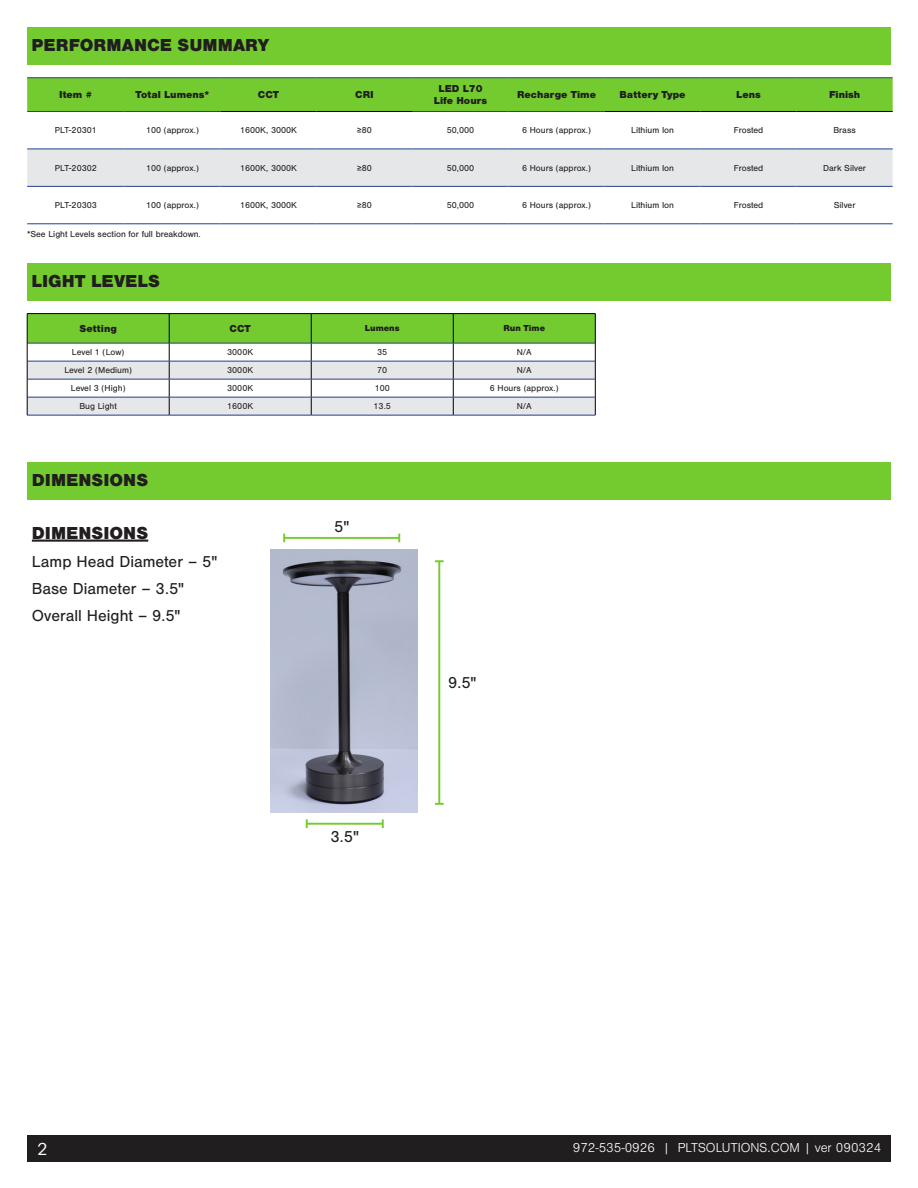
<style>
.page{position:relative;width:918px;height:1188px;background:#fff}
.page>*{position:absolute;margin:0;border:0;box-sizing:border-box;transform-origin:0 0}
.t1{font:900 18px "Nimbus San";color:#211e1f}
.t2{font:18px "Balto";color:#fff}
.PLT_Body{font:16.5px "Nimbus San";color:#211e1f}
.t3{font:300 13.5px "Nimbus San";color:#fff}
.t4{font:900 10.5px "Nimbus San";color:#211e1f}
.t5{font:9px "Nimbus San";color:#211e1f}
.t6{font:900 9px "Nimbus San";color:#211e1f}
</style>
<div class="page">
<div style="left:27px;top:1135px;width:864px;height:27px;background:#211e1f"></div>
<div style="left:27px;top:78px;width:866px;height:33px;background:#74cb2f"></div>
<div style="left:27px;top:150px;width:866px;height:36px;background:#e6e7e9"></div>
<hr style="left:27px;top:149px;width:97px;height:1px;background:#253f8e">
<hr style="left:124px;top:149px;width:97px;height:1px;background:#253f8e">
<hr style="left:221px;top:149px;width:96px;height:1px;background:#253f8e">
<hr style="left:317px;top:149px;width:96px;height:1px;background:#253f8e">
<hr style="left:413px;top:149px;width:96px;height:1px;background:#253f8e">
<hr style="left:509px;top:149px;width:96px;height:1px;background:#253f8e">
<hr style="left:605px;top:149px;width:96px;height:1px;background:#253f8e">
<hr style="left:701px;top:149px;width:96px;height:1px;background:#253f8e">
<hr style="left:797px;top:149px;width:96px;height:1px;background:#253f8e">
<hr style="left:27px;top:186px;width:97px;height:1px;background:#253f8e">
<hr style="left:124px;top:186px;width:97px;height:1px;background:#253f8e">
<hr style="left:221px;top:186px;width:96px;height:1px;background:#253f8e">
<hr style="left:317px;top:186px;width:96px;height:1px;background:#253f8e">
<hr style="left:413px;top:186px;width:96px;height:1px;background:#253f8e">
<hr style="left:509px;top:186px;width:96px;height:1px;background:#253f8e">
<hr style="left:605px;top:186px;width:96px;height:1px;background:#253f8e">
<hr style="left:701px;top:186px;width:96px;height:1px;background:#253f8e">
<hr style="left:797px;top:186px;width:96px;height:1px;background:#253f8e">
<hr style="left:27px;top:224px;width:97px;height:1px;background:#253f8e">
<hr style="left:124px;top:224px;width:97px;height:1px;background:#253f8e">
<hr style="left:221px;top:224px;width:96px;height:1px;background:#253f8e">
<hr style="left:317px;top:224px;width:96px;height:1px;background:#253f8e">
<hr style="left:413px;top:224px;width:96px;height:1px;background:#253f8e">
<hr style="left:509px;top:224px;width:96px;height:1px;background:#253f8e">
<hr style="left:605px;top:224px;width:96px;height:1px;background:#253f8e">
<hr style="left:701px;top:224px;width:96px;height:1px;background:#253f8e">
<hr style="left:797px;top:224px;width:96px;height:1px;background:#253f8e">
<hr style="left:27px;top:77px;width:97px;height:1px;background:#253f8e">
<hr style="left:124px;top:77px;width:97px;height:1px;background:#253f8e">
<hr style="left:221px;top:77px;width:96px;height:1px;background:#253f8e">
<hr style="left:317px;top:77px;width:96px;height:1px;background:#253f8e">
<hr style="left:413px;top:77px;width:96px;height:1px;background:#253f8e">
<hr style="left:509px;top:77px;width:96px;height:1px;background:#253f8e">
<hr style="left:605px;top:77px;width:96px;height:1px;background:#253f8e">
<hr style="left:701px;top:77px;width:96px;height:1px;background:#253f8e">
<hr style="left:797px;top:77px;width:96px;height:1px;background:#253f8e">
<hr style="left:27px;top:111px;width:97px;height:1px;background:#253f8e">
<hr style="left:124px;top:111px;width:97px;height:1px;background:#253f8e">
<hr style="left:413px;top:111px;width:96px;height:1px;background:#253f8e">
<hr style="left:509px;top:111px;width:96px;height:1px;background:#253f8e">
<hr style="left:221px;top:111px;width:96px;height:1px;background:#000">
<hr style="left:317px;top:111px;width:96px;height:1px;background:#000">
<hr style="left:605px;top:111px;width:96px;height:1px;background:#000">
<hr style="left:701px;top:111px;width:96px;height:1px;background:#000">
<hr style="left:797px;top:111px;width:96px;height:1px;background:#000">
<div style="left:27px;top:27px;width:864px;height:37px;background:#74cb2f"></div>
<div style="left:27px;top:462px;width:864px;height:37px;background:#74cb2f"></div>
<div style="left:27px;top:263px;width:864px;height:37px;background:#74cb2f"></div>
<hr style="left:32px;top:540px;width:116px;height:2px;background:#211e1f">
<hr style="left:27px;top:415px;width:142px;height:1px;background:#253f8e">
<hr style="left:169px;top:415px;width:142px;height:1px;background:#253f8e">
<hr style="left:311px;top:415px;width:142px;height:1px;background:#253f8e">
<hr style="left:453px;top:415px;width:143px;height:1px;background:#253f8e">
<hr style="left:27px;top:313px;width:142px;height:1px;background:#000">
<hr style="left:169px;top:313px;width:142px;height:1px;background:#000">
<hr style="left:311px;top:313px;width:142px;height:1px;background:#000">
<hr style="left:453px;top:313px;width:143px;height:1px;background:#000">
<svg style="left:27px;top:314px;width:569px;height:101px"></svg>
<img style="left:270px;top:549px;width:147px;height:264px">
<hr style="left:438px;top:561px;width:2px;height:243px;background:#74cb2f">
<svg style="left:435px;top:560px;width:9px;height:2px"></svg>
<svg style="left:435px;top:803px;width:9px;height:2px"></svg>
<hr style="left:284px;top:537px;width:115px;height:2px;background:#74cb2f">
<svg style="left:283px;top:534px;width:2px;height:8px"></svg>
<svg style="left:398px;top:534px;width:2px;height:8px"></svg>
<hr style="left:307px;top:823px;width:76px;height:2px;background:#74cb2f">
<svg style="left:306px;top:819px;width:2px;height:9px"></svg>
<svg style="left:382px;top:819px;width:2px;height:9px"></svg>
<p class="t1" style="left:32px;top:35px;width:239px">PERFORMANCE SUMMARY</p>
<p class="t4" style="left:59px;top:89px;width:35px">Item #</p>
<p class="t4" style="left:136px;top:89px;width:75px">Total Lumens*</p>
<p class="t4" style="left:258px;top:89px;width:23px">CCT</p>
<p class="t4" style="left:355px;top:89px;width:20px">CRI</p>
<p class="t4" style="left:439px;top:82px;width:45px">LED L70</p>
<p class="t4" style="left:434px;top:95px;width:55px">Life Hours</p>
<p class="t4" style="left:517px;top:89px;width:80px">Recharge Time</p>
<p class="t4" style="left:620px;top:89px;width:68px">Battery Type</p>
<p class="t4" style="left:736px;top:89px;width:26px">Lens</p>
<p class="t4" style="left:829px;top:89px;width:33px">Finish</p>
<p class="t5" style="left:55px;top:125px;width:44px">PLT-20301</p>
<p class="t5" style="left:146px;top:125px;width:54px">100 (approx.)</p>
<p class="t5" style="left:240px;top:125px;width:58px">1600K, 3000K</p>
<p class="t5" style="left:357px;top:125px;width:16px">≥80</p>
<p class="t5" style="left:447px;top:125px;width:29px">50,000</p>
<p class="t5" style="left:522px;top:125px;width:70px">6 Hours (approx.)</p>
<p class="t5" style="left:631px;top:125px;width:44px">Lithium Ion</p>
<p class="t5" style="left:734px;top:125px;width:31px">Frosted</p>
<p class="t5" style="left:833px;top:125px;width:24px">Brass</p>
<p class="t5" style="left:55px;top:163px;width:44px">PLT-20302</p>
<p class="t5" style="left:146px;top:163px;width:54px">100 (approx.)</p>
<p class="t5" style="left:240px;top:163px;width:58px">1600K, 3000K</p>
<p class="t5" style="left:357px;top:163px;width:16px">≥80</p>
<p class="t5" style="left:447px;top:163px;width:29px">50,000</p>
<p class="t5" style="left:522px;top:163px;width:70px">6 Hours (approx.)</p>
<p class="t5" style="left:631px;top:163px;width:44px">Lithium Ion</p>
<p class="t5" style="left:734px;top:163px;width:31px">Frosted</p>
<p class="t5" style="left:823px;top:163px;width:44px">Dark Silver</p>
<p class="t5" style="left:55px;top:200px;width:44px">PLT-20303</p>
<p class="t5" style="left:146px;top:200px;width:54px">100 (approx.)</p>
<p class="t5" style="left:240px;top:200px;width:58px">1600K, 3000K</p>
<p class="t5" style="left:357px;top:200px;width:16px">≥80</p>
<p class="t5" style="left:447px;top:200px;width:29px">50,000</p>
<p class="t5" style="left:522px;top:200px;width:70px">6 Hours (approx.)</p>
<p class="t5" style="left:631px;top:200px;width:44px">Lithium Ion</p>
<p class="t5" style="left:734px;top:200px;width:31px">Frosted</p>
<p class="t5" style="left:834px;top:200px;width:23px">Silver</p>
<p class="t5" style="left:27px;top:229px;width:175px">*See Light Levels section for full breakdown.</p>
<p class="t1" style="left:32px;top:271px;width:130px">LIGHT LEVELS</p>
<p class="t4" style="left:79px;top:322px;width:39px">Setting</p>
<p class="t4" style="left:230px;top:322px;width:23px">CCT</p>
<p class="t6" style="left:365px;top:323px;width:36px">Lumens</p>
<p class="t6" style="left:503px;top:323px;width:43px">Run Time</p>
<p class="t5" style="left:72px;top:347px;width:54px">Level 1 (Low)</p>
<p class="t5" style="left:227px;top:347px;width:27px">3000K</p>
<p class="t5" style="left:377px;top:347px;width:12px">35</p>
<p class="t5" style="left:517px;top:347px;width:17px">N/A</p>
<p class="t5" style="left:64px;top:365px;width:69px">Level 2 (Medium)</p>
<p class="t5" style="left:227px;top:365px;width:27px">3000K</p>
<p class="t5" style="left:377px;top:365px;width:12px">70</p>
<p class="t5" style="left:517px;top:365px;width:17px">N/A</p>
<p class="t5" style="left:71px;top:383px;width:56px">Level 3 (High)</p>
<p class="t5" style="left:227px;top:383px;width:27px">3000K</p>
<p class="t5" style="left:375px;top:383px;width:17px">100</p>
<p class="t5" style="left:490px;top:383px;width:70px">6 Hours (approx.)</p>
<p class="t5" style="left:79px;top:401px;width:39px">Bug Light</p>
<p class="t5" style="left:227px;top:401px;width:27px">1600K</p>
<p class="t5" style="left:374px;top:401px;width:19px">13.5</p>
<p class="t5" style="left:517px;top:401px;width:17px">N/A</p>
<p class="t1" style="left:32px;top:470px;width:118px">DIMENSIONS</p>
<p class="t1" style="left:32px;top:522px;width:118px">DIMENSIONS</p>
<p class="PLT_Body" style="left:32px;top:553px;width:187px">Lamp Head Diameter – 5"</p>
<p class="PLT_Body" style="left:32px;top:580px;width:154px">Base Diameter – 3.5"</p>
<p class="PLT_Body" style="left:32px;top:607px;width:150px">Overall Height – 9.5"</p>
<p class="PLT_Body" style="left:334px;top:518px;width:17px">5"</p>
<p class="PLT_Body" style="left:330px;top:828px;width:30px">3.5"</p>
<p class="PLT_Body" style="left:448px;top:674px;width:30px">9.5"</p>
<p class="t2" style="left:38px;top:1138px;width:11px">2</p>
<h3 class="t3" style="left:573px;top:1140px;width:310px">972-535-0926 | PLTSOLUTIONS.COM | ver 090324</h3>
</div>
